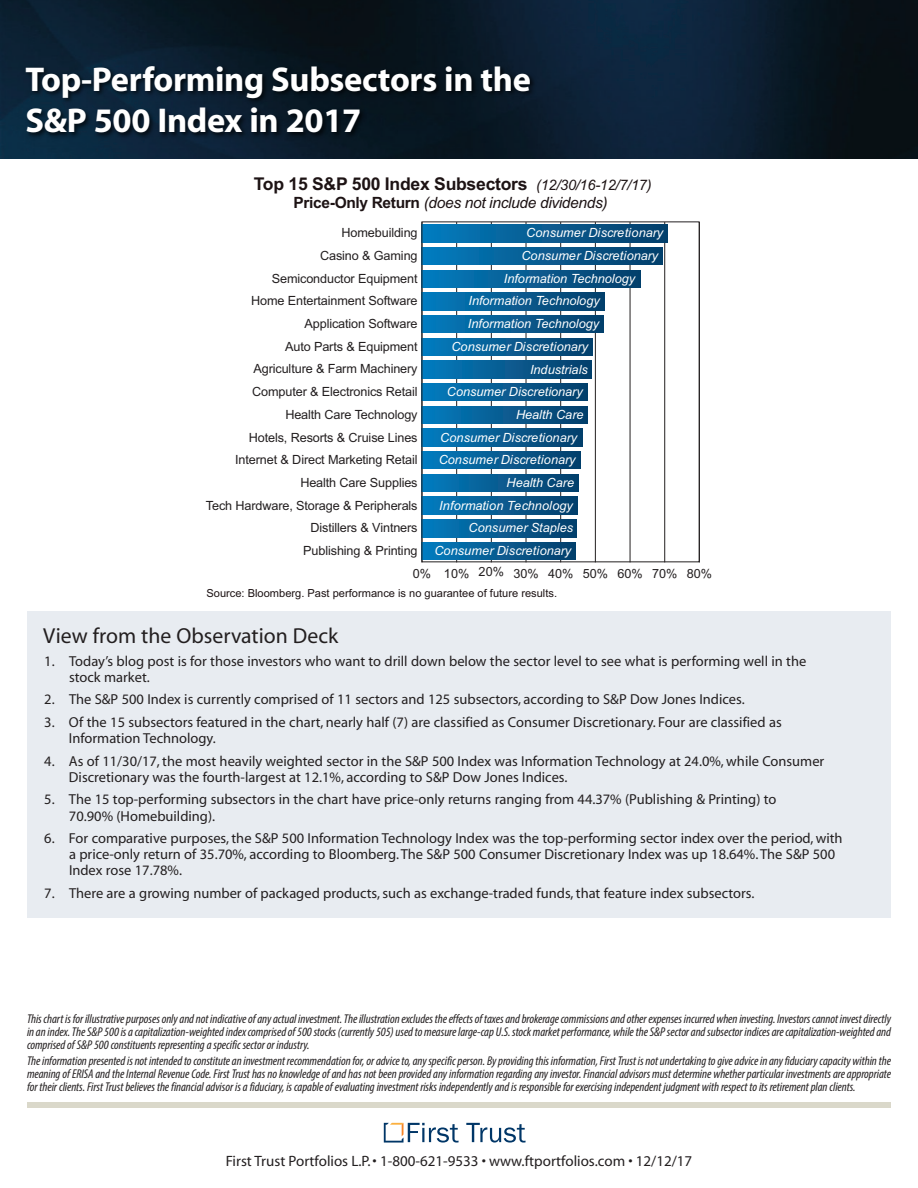
<style>
.page{position:relative;width:918px;height:1188px;background:#fff}
.page>*{position:absolute;margin:0;border:0;box-sizing:border-box;transform-origin:0 0}
.t1{font:700 34.5px/41.4px "Myriad";letter-spacing:-.01em;color:#fff}
.t2{font:21.75px "Myriad";color:#231f20}
.t3{font:700 17.55px "Arial";letter-spacing:-.015em;color:#1d1314}
.t4{font:italic 15.45px "Arial";letter-spacing:-.02em;color:#1d1314}
.t5{font:15px "Myriad";color:#231f20}
.t6{font:14.4px/16.2px "Myriad";color:#231f20}
.t7{font:italic condensed 12.75px/13.2px "Myriad Pro";letter-spacing:-.005em;color:#231f20;text-align:justify}
.t8{font:12.6px "Arial";letter-spacing:-.01em;color:#231f20}
.t9{font:italic 12.6px "Arial";color:#fff}
.t10{font:11.1px "Arial";color:#1d1314}
.s1{font-weight:400;font-style:italic;font-size:14.55px}
.s2{font-weight:700;font-style:normal}
</style>
<div class="page">
<div style="left:27px;top:612px;width:864px;height:306px;background:#e8ecf1"></div>
<img style="left:0;top:0;width:918px;height:159px">
<svg style="left:466px;top:1123px;width:60px;height:20px"></svg>
<svg style="left:384px;top:1123px;width:75px;height:20px"></svg>
<div style="left:27px;top:1102px;width:864px;height:6px;background:#dad8ca"></div>
<img style="left:20px;top:52px;width:898px;height:99px">
<hr style="left:456px;top:222px;width:1px;height:340px;background:#231f20">
<hr style="left:491px;top:222px;width:1px;height:340px;background:#231f20">
<hr style="left:526px;top:222px;width:1px;height:340px;background:#231f20">
<hr style="left:560px;top:222px;width:1px;height:340px;background:#231f20">
<hr style="left:595px;top:222px;width:1px;height:340px;background:#231f20">
<hr style="left:630px;top:222px;width:1px;height:340px;background:#231f20">
<hr style="left:664px;top:222px;width:1px;height:340px;background:#231f20">
<div style="left:422px;top:225px;width:246px;height:17px;background:linear-gradient(to right,#057cbd,#073e68)"></div>
<div style="left:422px;top:247px;width:241px;height:18px;background:linear-gradient(to right,#057cbd,#073e68)"></div>
<div style="left:422px;top:270px;width:218px;height:17px;background:linear-gradient(to right,#057cbd,#073e69)"></div>
<div style="left:422px;top:293px;width:182px;height:17px;background:linear-gradient(to right,#057cbe,#073e69)"></div>
<div style="left:422px;top:315px;width:182px;height:18px;background:linear-gradient(to right,#057cbd,#073e69)"></div>
<div style="left:422px;top:338px;width:171px;height:18px;background:linear-gradient(to right,#057cbe,#083e68)"></div>
<div style="left:422px;top:361px;width:170px;height:17px;background:linear-gradient(to right,#057cbd,#073e69)"></div>
<div style="left:422px;top:384px;width:165px;height:17px;background:linear-gradient(to right,#057cbd,#083e69)"></div>
<div style="left:422px;top:406px;width:165px;height:18px;background:linear-gradient(to right,#057cbd,#083e69)"></div>
<div style="left:422px;top:429px;width:160px;height:17px;background:linear-gradient(to right,#057cbd,#073e69)"></div>
<div style="left:422px;top:452px;width:158px;height:17px;background:linear-gradient(to right,#057cbd,#073e69)"></div>
<div style="left:422px;top:474px;width:156px;height:18px;background:linear-gradient(to right,#057cbd,#073e69)"></div>
<div style="left:422px;top:497px;width:155px;height:17px;background:linear-gradient(to right,#057cbe,#083e68)"></div>
<div style="left:422px;top:520px;width:155px;height:17px;background:linear-gradient(to right,#057cbe,#083e68)"></div>
<div style="left:422px;top:542px;width:154px;height:18px;background:linear-gradient(to right,#057cbe,#073e69)"></div>
<div style="left:421px;top:221px;width:279px;height:341px;border:1px solid #231f20"></div>
<h1 class="t1" style="left:25px;top:61px;width:507px">Top-Performing Subsectors in the<br>S&amp;P 500 Index in 2017</h1>
<h3 class="t3" style="left:254px;top:172px;width:399px">Top 15 S&amp;P 500 Index Subsectors <span class="s1">(12/30/16-12/7/17)</span></h3>
<p class="t4" style="left:294px;top:193px;width:316px"><span class="s2">Price-Only Return</span> (does not include dividends)</p>
<p class="t8" style="left:342px;top:224px;width:78px">Homebuilding</p>
<p class="t9" style="left:526px;top:225px;width:138px">Consumer Discretionary</p>
<p class="t9" style="left:521px;top:248px;width:138px">Consumer Discretionary</p>
<p class="t9" style="left:504px;top:270px;width:133px">Information Technology</p>
<p class="t9" style="left:469px;top:293px;width:133px">Information Technology</p>
<p class="t9" style="left:468px;top:316px;width:133px">Information Technology</p>
<p class="t9" style="left:451px;top:338px;width:138px">Consumer Discretionary</p>
<p class="t9" style="left:530px;top:361px;width:59px">Industrials</p>
<p class="t9" style="left:447px;top:384px;width:137px">Consumer Discretionary</p>
<p class="t9" style="left:516px;top:406px;width:69px">Health Care</p>
<p class="t9" style="left:440px;top:429px;width:138px">Consumer Discretionary</p>
<p class="t9" style="left:439px;top:452px;width:138px">Consumer Discretionary</p>
<p class="t9" style="left:507px;top:474px;width:69px">Health Care</p>
<p class="t9" style="left:439px;top:497px;width:135px">Information Technology</p>
<p class="t9" style="left:469px;top:520px;width:106px">Consumer Staples</p>
<p class="t9" style="left:434px;top:542px;width:138px">Consumer Discretionary</p>
<p class="t8" style="left:320px;top:247px;width:99px">Casino &amp; Gaming</p>
<p class="t8" style="left:272px;top:270px;width:147px">Semiconductor Equipment</p>
<p class="t8" style="left:251px;top:292px;width:168px">Home Entertainment Software</p>
<p class="t8" style="left:305px;top:315px;width:115px">Application Software</p>
<p class="t8" style="left:285px;top:338px;width:134px">Auto Parts &amp; Equipment</p>
<p class="t8" style="left:254px;top:360px;width:166px">Agriculture &amp; Farm Machinery</p>
<p class="t8" style="left:252px;top:383px;width:167px">Computer &amp; Electronics Retail</p>
<p class="t8" style="left:285px;top:406px;width:134px">Health Care Technology</p>
<p class="t8" style="left:249px;top:428px;width:170px">Hotels, Resorts &amp; Cruise Lines</p>
<p class="t8" style="left:235px;top:451px;width:184px">Internet &amp; Direct Marketing Retail</p>
<p class="t8" style="left:300px;top:474px;width:119px">Health Care Supplies</p>
<p class="t8" style="left:206px;top:496px;width:213px">Tech Hardware, Storage &amp; Peripherals</p>
<p class="t8" style="left:311px;top:519px;width:109px">Distillers &amp; Vintners</p>
<p class="t8" style="left:303px;top:542px;width:116px">Publishing &amp; Printing</p>
<p class="t8" style="left:413px;top:565px;width:301px">0% 10% 20% 30% 40% 50% 60% 70% 80%</p>
<p class="t10" style="left:207px;top:585px;width:352px">Source: Bloomberg. Past performance is no guarantee of future results.</p>
<h2 class="t2" style="left:43px;top:628px;width:297px">View from the Observation Deck</h2>
<p class="t6" style="left:69px;top:654px;width:739px;text-indent:-25px">1. Today’s blog post is for those investors who want to drill down below the sector level to see what is performing well in the stock market.</p>
<p class="t6" style="left:44px;top:693px;width:702px">2. The S&amp;P 500 Index is currently comprised of 11 sectors and 125 subsectors, according to S&amp;P Dow Jones Indices.</p>
<p class="t6" style="left:69px;top:715px;width:714px;text-indent:-25px">3. Of the 15 subsectors featured in the chart, nearly half (7) are classified as Consumer Discretionary. Four are classified as<br>Information Technology.</p>
<p class="t6" style="left:69px;top:754px;width:757px;text-indent:-25px">4. As of 11/30/17, the most heavily weighted sector in the S&amp;P 500 Index was Information Technology at 24.0%, while Consumer<br>Discretionary was the fourth-largest at 12.1%, according to S&amp;P Dow Jones Indices.</p>
<p class="t6" style="left:69px;top:793px;width:709px;text-indent:-25px">5. The 15 top-performing subsectors in the chart have price-only returns ranging from 44.37% (Publishing &amp; Printing) to<br>70.90% (Homebuilding).</p>
<p class="t6" style="left:69px;top:831px;width:775px;text-indent:-25px">6. For comparative purposes, the S&amp;P 500 Information Technology Index was the top-performing sector index over the period, with a price-only return of 35.70%, according to Bloomberg.The S&amp;P 500 Consumer Discretionary Index was up 18.64%.The S&amp;P 500<br>Index rose 17.78%.</p>
<p class="t6" style="left:44px;top:886px;width:712px">7. There are a growing number of packaged products, such as exchange-traded funds, that feature index subsectors.</p>
<p class="t7" style="left:27px;top:1013px;width:866px">Thischart isfor illustrativepurposesonlyandnot indicativeofanyactual investment.Theillustrationexcludestheeffectsof taxesandbrokeragecommissionsandotherexpensesincurredwheninvesting. Investorscannot investdirectly inanindex.TheS&amp;P500isacapitalization-weightedindexcomprisedof500stocks(currently505)usedtomeasurelarge-cap U.S.stockmarketperformance,whiletheS&amp;Psectorandsubsector indicesarecapitalization-weightedand comprised ofS&amp;P 500 constituents representing a specific sector or industry.</p>
<p class="t7" style="left:27px;top:1055px;width:866px">Theinformationpresentedisnot intendedtoconstituteaninvestment recommendationfor,oradviceto,anyspecificperson. Byprovidingthisinformation,FirstTrust isnotundertakingtogiveadviceinanyfiduciarycapacity withinthe meaning of ERISA and the Internal Revenue Code. First Trust has no knowledge of and has not been provided any information regarding any investor. Financial advisors must determine whether particular investments are appropriate for their clients. First Trust believes the financial advisor is a fiduciary, is capable of evaluating investment risks independently and is responsible for exercising independent judgment with respect to its retirement plan clients.</p>
<p class="t5" style="left:226px;top:1155px;width:468px">First Trust Portfolios L.P.• 1-800-621-9533 • www.ftportfolios.com • 12/12/17</p>
</div>
